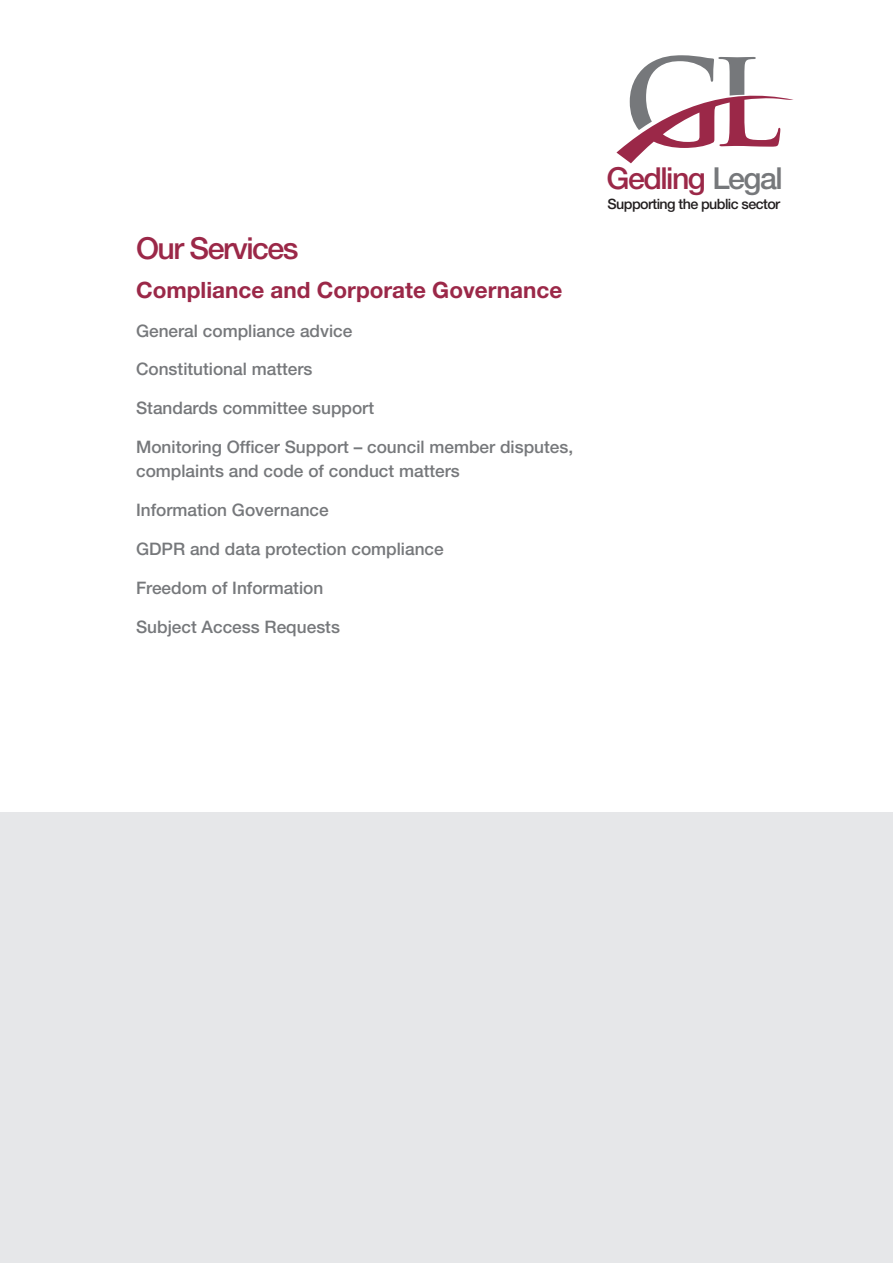
<style>
.page{position:relative;width:893px;height:1263px;background:#fff}
.page>*{position:absolute;margin:0;border:0;box-sizing:border-box;transform-origin:0 0}
.t1{font:500 30.3px "Helvetica Neue LT Std";letter-spacing:-.05em;color:#9b2848}
.t2{font:700 22.5px "Helvetica Neue LT Std";color:#9b2848}
.t3{font:500 17.25px/24px "Helvetica Neue LT Std";color:#76787b}
.t4{font:500 14.25px "Helvetica Neue LT Std";letter-spacing:-.04em;color:#231f20}
.s1{color:#76787b}
</style>
<div class="page">
<div style="left:0;top:813px;width:893px;height:450px;background:#e6e7e9"></div>
<svg style="left:616px;top:55px;width:178px;height:108px"></svg>
<p class="t1" style="left:136px;top:230px;width:164px">Our Services</p>
<p class="t2" style="left:136px;top:276px;width:428px">Compliance and Corporate Governance</p>
<p class="t3" style="left:136px;top:318px;width:218px">General compliance advice</p>
<p class="t3" style="left:136px;top:357px;width:178px">Constitutional matters</p>
<p class="t3" style="left:136px;top:396px;width:240px">Standards committee support</p>
<p class="t3" style="left:136px;top:435px;width:439px">Monitoring Officer Support – council member disputes, complaints and code of conduct matters</p>
<p class="t3" style="left:136px;top:498px;width:194px">Information Governance</p>
<p class="t3" style="left:136px;top:537px;width:309px">GDPR and data protection compliance</p>
<p class="t3" style="left:136px;top:575px;width:189px">Freedom of Information</p>
<p class="t3" style="left:136px;top:614px;width:205px">Subject Access Requests</p>
<p class="t1" style="left:607px;top:160px;width:178px">Gedling <span class="s1">Legal</span></p>
<p class="t4" style="left:608px;top:195px;width:174px">Supporting the public sector</p>
</div>
